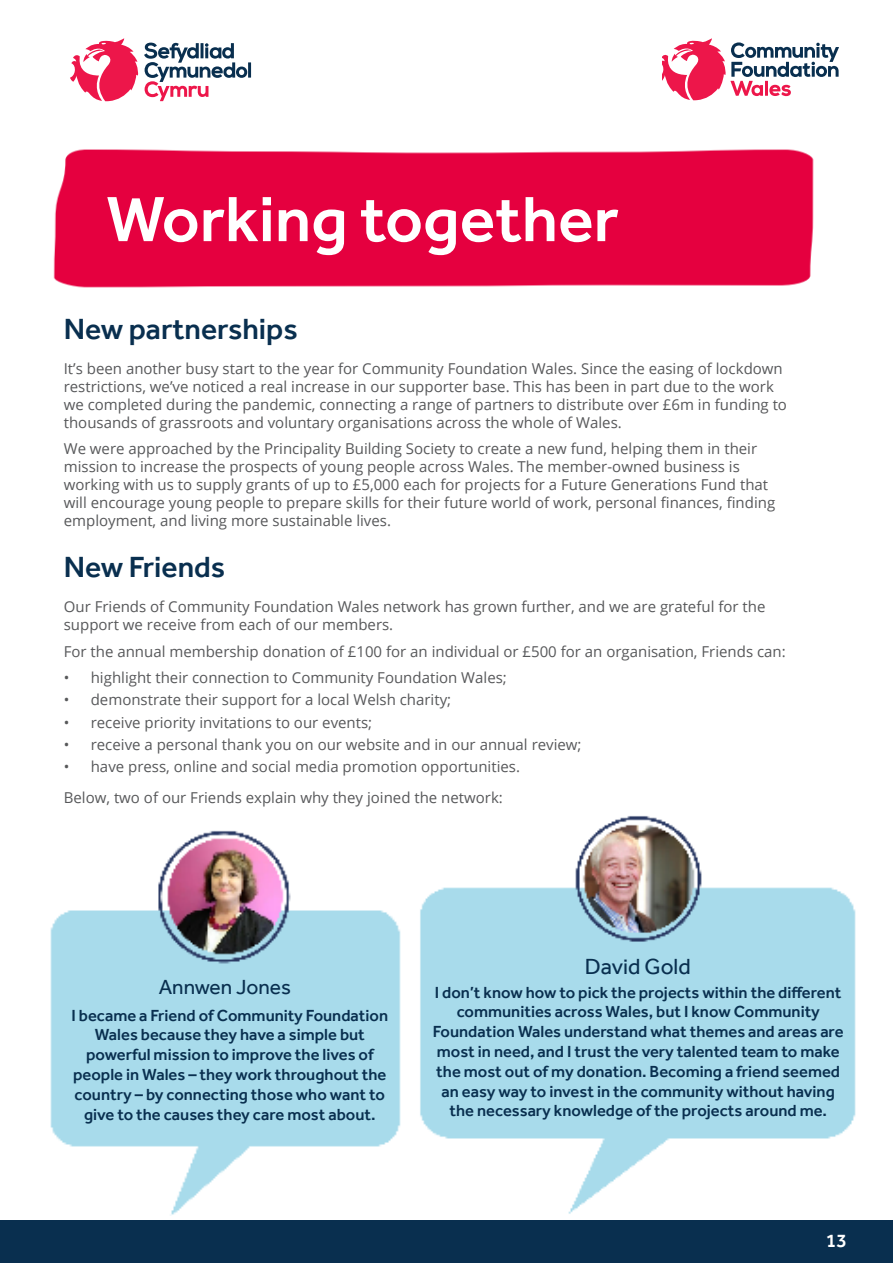
<style>
.page{position:relative;width:893px;height:1263px;background:#fff}
.page>*{position:absolute;margin:0;border:0;box-sizing:border-box;transform-origin:0 0}
.t1{font:500 66px "Effra";color:#fff}
.t2{font:500 30px "Effra";color:#092f4f}
.t3{font:22.5px "Effra";color:#092f4f}
.t4{font:21px "Effra";color:#092f4f}
.t5{font:500 19.5px "Effra";color:#fff}
.t6{font:500 16.5px/19.8px "Effra";color:#092f4f;text-align:center}
.t7{font:15px/18px "Open Sans";color:#57585a}
</style>
<div class="page">
<div style="left:0;top:1220px;width:893px;height:43px;background:#092f4f"></div>
<svg style="left:662px;top:38px;width:177px;height:62px"></svg>
<svg style="left:70px;top:38px;width:68px;height:63px"></svg>
<hr style="left:248px;top:62px;width:3px;height:16px;background:#092f4f">
<svg style="left:144px;top:43px;width:103px;height:58px"></svg>
<img style="left:50px;top:830px;width:351px;height:385px">
<img style="left:420px;top:816px;width:436px;height:398px">
<div style="left:53px;top:149px;width:761px;height:139px;background:#e5003f"></div>
<p class="t1" style="left:106px;top:180px;width:514px">Working together</p>
<p class="t2" style="left:64px;top:311px;width:235px">New partnerships</p>
<p class="t7" style="left:64px;top:359px;width:725px">It’s been another busy start to the year for Community Foundation Wales. Since the easing of lockdown restrictions, we’ve noticed a real increase in our supporter base. This has been in part due to the work we completed during the pandemic, connecting a range of partners to distribute over £6m in funding to thousands of grassroots and voluntary organisations across the whole of Wales.</p>
<p class="t7" style="left:64px;top:440px;width:713px">We were approached by the Principality Building Society to create a new fund, helping them in their mission to increase the prospects of young people across Wales. The member-owned business is working with us to supply grants of up to £5,000 each for projects for a Future Generations Fund that will encourage young people to prepare skills for their future world of work, personal finances, finding employment, and living more sustainable lives.</p>
<p class="t2" style="left:64px;top:549px;width:163px">New Friends</p>
<p class="t7" style="left:64px;top:597px;width:703px">Our Friends of Community Foundation Wales network has grown further, and we are grateful for the support we receive from each of our members.</p>
<p class="t7" style="left:64px;top:642px;width:723px">For the annual membership donation of £100 for an individual or £500 for an organisation, Friends can:</p>
<p class="t7" style="left:64px;top:668px;width:445px">• highlight their connection to Community Foundation Wales;</p>
<p class="t7" style="left:64px;top:690px;width:389px">• demonstrate their support for a local Welsh charity;</p>
<p class="t7" style="left:64px;top:713px;width:310px">• receive priority invitations to our events;</p>
<p class="t7" style="left:64px;top:735px;width:519px">• receive a personal thank you on our website and in our annual review;</p>
<p class="t7" style="left:64px;top:757px;width:458px">• have press, online and social media promotion opportunities.</p>
<p class="t7" style="left:64px;top:788px;width:441px">Below, two of our Friends explain why they joined the network:</p>
<p class="t3" style="left:585px;top:952px;width:107px">David Gold</p>
<p class="t4" style="left:159px;top:974px;width:134px">Annwen Jones</p>
<p class="t6" style="left:433px;top:982px;width:412px">I don’t know how to pick the projects within the different communities across Wales, but I know Community Foundation Wales understand what themes and areas are most in need, and I trust the very talented team to make the most out of my donation. Becoming a friend seemed an easy way to invest in the community without having the necessary knowledge of the projects around me.</p>
<p class="t6" style="left:72px;top:1005px;width:318px">I became a Friend of Community Foundation Wales because they have a simple but powerful mission to improve the lives of people in Wales – they work throughout the country – by connecting those who want to give to the causes they care most about.</p>
<h3 class="t5" style="left:826px;top:1229px;width:23px">13</h3>
</div>
